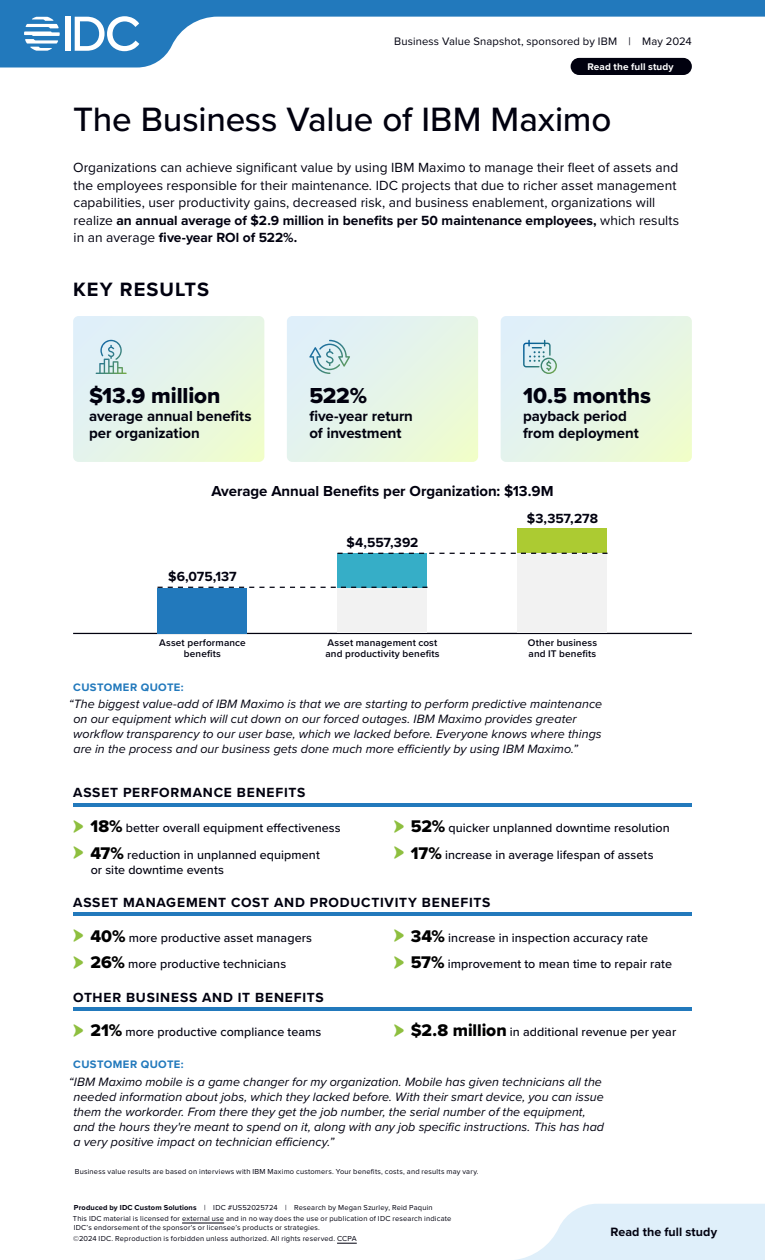
<style>
.page{position:relative;width:765px;height:1260px;background:#fff}
.page>*{position:absolute;margin:0;border:0;box-sizing:border-box;transform-origin:0 0}
.Title__H1{font:500 35px "Proxima Nova";letter-spacing:-.01em;color:#01010f}
.Key_Results{font:22.5px "Proxima Nova Extrabld";letter-spacing:-.005em;color:#01010f}
.H2__Key_Results{font:700 20px "Proxima Nova";letter-spacing:.05em;color:#01010f}
.Key_Results-2{font:700 15px/17.5px "Proxima Nova";letter-spacing:-.005em;color:#01010f}
.Figure_Total{font:700 15px "Proxima Nova";color:#01010f}
.Introduction{font:13.75px/17.5px "Proxima Nova";letter-spacing:.005em;color:#01010f}
.Figure_Value__centered{font:700 13.75px "Proxima Nova";letter-spacing:.055em;color:#01010f}
.Customer_Quote{font:italic 12.5px/15px "Proxima Nova";letter-spacing:.005em;color:#01010f}
.Highlights_Text{font:500 12.5px/15px "Proxima Nova";letter-spacing:.005em;color:#01010f}
.t1{font:700 12.5px "Proxima Nova";letter-spacing:.005em;color:#01010f}
.Asset___Sponsor___Date{font:11.25px "Proxima Nova";letter-spacing:.01em;color:#01010f}
.Quote_Heading{font:700 11.25px "Proxima Nova";letter-spacing:.035em;color:#2279bc}
.Label__centered{font:600 10px/11.2px "Proxima Nova";letter-spacing:.015em;color:#01010f}
.t2{font:700 10px "Proxima Nova";letter-spacing:.015em;color:#fff}
.Document_info{font:7.5px/11.5px "Proxima Nova";letter-spacing:.025em;color:#01010f}
.s1{font-weight:700}
.s2{color:#8ebf3f}
.s3{font-family:"Proxima Nova Extrabld";font-weight:400;font-size:17.5px;color:#000}
</style>
<div class="page">
<hr style="left:182px;top:1223px;width:42px;height:1px;background:#01010f">
<svg style="left:337px;top:1243px;width:20px;height:1px"></svg>
<svg style="left:516px;top:1204px;width:249px;height:56px"></svg>
<svg style="left:0;top:0;width:765px;height:68px"></svg>
<div style="left:65px;top:17px;width:5px;height:34px;background:#fff"></div>
<svg style="left:75px;top:16px;width:64px;height:35px"></svg>
<svg style="left:24px;top:17px;width:36px;height:34px"></svg>
<hr style="left:73px;top:803px;width:619px;height:3px;background:#2279bc">
<hr style="left:73px;top:912px;width:619px;height:4px;background:#2279bc">
<hr style="left:73px;top:1007px;width:619px;height:4px;background:#2279bc">
<svg style="left:73px;top:316px;width:191px;height:146px;background:#e4f3e6"></svg>
<svg style="left:287px;top:316px;width:191px;height:146px;background:#e3f3e6"></svg>
<svg style="left:501px;top:316px;width:191px;height:146px;background:#e3f3e6"></svg>
<hr style="left:73px;top:633px;width:619px;height:1px;background:#01010f">
<div style="left:338px;top:588px;width:90px;height:44px;background:#f2f2f2"></div>
<div style="left:158px;top:588px;width:90px;height:45px;background:#2279bc"></div>
<div style="left:338px;top:554px;width:90px;height:34px;background:#36aec7"></div>
<div style="left:518px;top:529px;width:90px;height:25px;background:#accb32"></div>
<svg style="left:158px;top:587px;width:270px;height:1px"></svg>
<div style="left:518px;top:553px;width:90px;height:79px;background:#f2f2f2"></div>
<svg style="left:338px;top:553px;width:270px;height:1px"></svg>
<div style="left:571px;top:58px;width:121px;height:17px;background:#01010f;border-radius:9px"></div>
<p class="Asset___Sponsor___Date" style="left:394px;top:33px;width:299px">Business Value Snapshot, sponsored by IBM | May 2024</p>
<p class="t2" style="left:587px;top:59px;width:88px">Read the full study</p>
<h1 class="Title__H1" style="left:73px;top:94px;width:540px">The Business Value of IBM Maximo</h1>
<h3 class="Introduction" style="left:73px;top:158px;width:608px">Organizations can achieve significant value by using IBM Maximo to manage their fleet of assets and the employees responsible for their maintenance. IDC projects that due to richer asset management capabilities, user productivity gains, decreased risk, and business enablement, organizations will realize <span class="s1">an annual average of $2.9 million in benefits per 50 maintenance employees,</span> which results in an average <span class="s1">five-year ROl of 522%.</span></h3>
<h2 class="H2__Key_Results" style="left:73px;top:274px;width:138px">KEY RESULTS</h2>
<p class="Key_Results" style="left:89px;top:379px;width:133px">$13.9 million</p>
<p class="Key_Results-2" style="left:89px;top:407px;width:164px">average annual benefits per organization</p>
<p class="Key_Results" style="left:309px;top:379px;width:59px">522%</p>
<p class="Key_Results-2" style="left:309px;top:407px;width:105px">five-year return of investment</p>
<p class="Key_Results" style="left:523px;top:379px;width:129px">10.5 months</p>
<p class="Key_Results-2" style="left:523px;top:407px;width:117px">payback period from deployment</p>
<p class="Figure_Total" style="left:211px;top:480px;width:344px">Average Annual Benefits per Organization: $13.9M</p>
<p class="Figure_Value__centered" style="left:168px;top:566px;width:70px">$6,075,137</p>
<p class="Figure_Value__centered" style="left:347px;top:532px;width:73px">$4,557,392</p>
<p class="Figure_Value__centered" style="left:527px;top:509px;width:73px">$3,357,278</p>
<p class="Label__centered" style="left:159px;top:636px;width:88px;text-align:center">Asset performance benefits</p>
<p class="Label__centered" style="left:325px;top:636px;width:116px">Asset management cost and productivity benefits</p>
<p class="Label__centered" style="left:528px;top:636px;width:71px">Other business and IT benefits</p>
<p class="Quote_Heading" style="left:73px;top:678px;width:112px">CUSTOMER QUOTE:</p>
<h3 class="Customer_Quote" style="left:73px;top:696px;width:530px;text-indent:-4px">“The biggest value-add of IBM Maximo is that we are starting to perform predictive maintenance on our equipment which will cut down on our forced outages. IBM Maximo provides greater workflow transparency to our user base, which we lacked before. Everyone knows where things are in the process and our business gets done much more efficiently by using IBM Maximo.”</h3>
<h3 class="Figure_Value__centered" style="left:73px;top:782px;width:234px">ASSET PERFORMANCE BENEFITS</h3>
<p class="Highlights_Text" style="left:72px;top:820px;width:270px"><span class="s2">•</span> <span class="s3">18%</span> better overall equipment effectiveness</p>
<p class="Highlights_Text" style="left:91px;top:847px;width:231px;text-indent:-18px"><span class="s2">•</span> <span class="s3">47%</span> reduction in unplanned equipment or site downtime events</p>
<p class="Highlights_Text" style="left:393px;top:820px;width:279px"><span class="s2">•</span> <span class="s3">52%</span> quicker unplanned downtime resolution</p>
<p class="Highlights_Text" style="left:393px;top:847px;width:262px"><span class="s2">•</span> <span class="s3">17%</span> increase in average lifespan of assets</p>
<h3 class="Figure_Value__centered" style="left:73px;top:892px;width:419px">ASSET MANAGEMENT COST AND PRODUCTIVITY BENEFITS</h3>
<p class="Highlights_Text" style="left:72px;top:930px;width:241px"><span class="s2">•</span> <span class="s3">40%</span> more productive asset managers</p>
<p class="Highlights_Text" style="left:72px;top:956px;width:215px"><span class="s2">•</span> <span class="s3">26%</span> more productive technicians</p>
<p class="Highlights_Text" style="left:393px;top:930px;width:257px"><span class="s2">•</span> <span class="s3">34%</span> increase in inspection accuracy rate</p>
<p class="Highlights_Text" style="left:393px;top:956px;width:281px"><span class="s2">•</span> <span class="s3">57%</span> improvement to mean time to repair rate</p>
<h3 class="Figure_Value__centered" style="left:73px;top:987px;width:252px">OTHER BUSINESS AND IT BENEFITS</h3>
<p class="Highlights_Text" style="left:72px;top:1024px;width:251px"><span class="s2">•</span> <span class="s3">21%</span> more productive compliance teams</p>
<p class="Highlights_Text" style="left:393px;top:1024px;width:285px"><span class="s2">•</span> <span class="s3">$2.8 million</span> in additional revenue per year</p>
<p class="Quote_Heading" style="left:73px;top:1056px;width:112px">CUSTOMER QUOTE:</p>
<h3 class="Customer_Quote" style="left:73px;top:1073px;width:532px;text-indent:-4px">“IBM Maximo mobile is a game changer for my organization. Mobile has given technicians all the needed information about jobs, which they lacked before. With their smart device, you can issue them the workorder. From there they get the job number, the serial number of the equipment, and the hours they're meant to spend on it, along with any job specific instructions. This has had a very positive impact on technician efficiency.”</h3>
<p class="Document_info" style="left:75px;top:1166px;width:405px">Business value results are based on interviews with IBM Maximo customers. Your benefits, costs, and results may vary.</p>
<p class="Document_info" style="left:73px;top:1201px;width:380px"><span class="s1">Produced by IDC Custom Solutions</span> | IDC #US52025724 | Research by Megan Szurley, Reid Paquin<br>This IDC material is licensed for external use and in no way does the use or publication of IDC research indicate</p>
<p class="Document_info" style="left:73px;top:1221px;width:285px">IDC’s endorsement of the sponsor’s or licensee’s products or strategies.<br>©2024 IDC. Reproduction is forbidden unless authorized. All rights reserved. CCPA</p>
<p class="t1" style="left:610px;top:1222px;width:108px">Read the full study</p>
</div>
